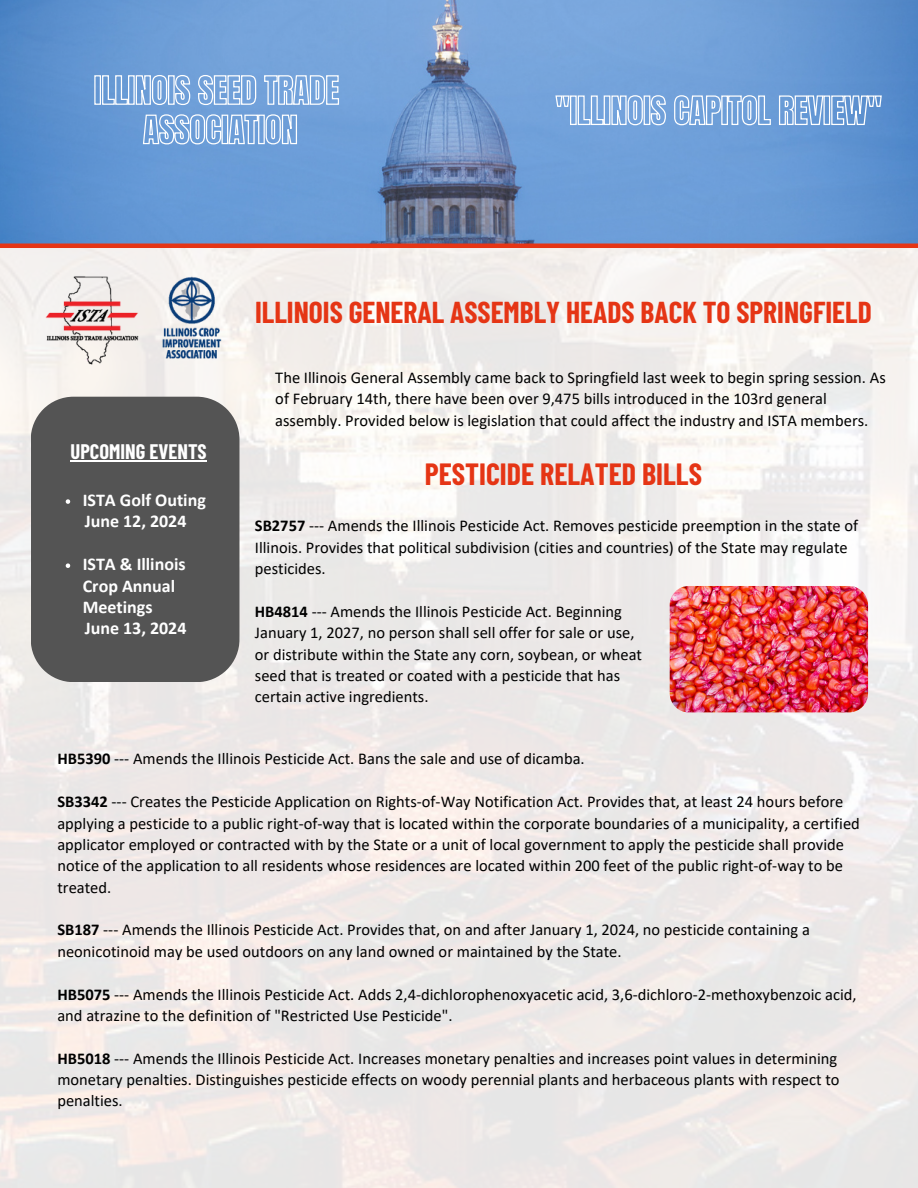
<style>
.page{position:relative;width:918px;height:1188px;background:#fff}
.page>*{position:absolute;margin:0;border:0;box-sizing:border-box;transform-origin:0 0}
.t1{font:700 30px "Barlow Condensed";color:#e53515}
.t2{font:700 29.55px "Barlow Condensed";color:#e53515}
.t3{font:700 20.55px "Barlow Condensed";color:#fff}
.t4{font:700 18px/21.3px "Calibri";color:#fff}
.t5{font:16.5px/21.3px "Calibri";color:#000}
.s1{font-weight:700}
</style>
<div class="page">
<img style="left:0;top:248px;width:918px;height:940px">
<img style="left:670px;top:586px;width:198px;height:126px;border-radius:19px">
<img style="left:22px;top:271px;width:72px;height:99px">
<div style="left:31px;top:397px;width:208px;height:285px;background:#545454"></div>
<img style="left:0;top:0;width:918px;height:244px">
<hr style="left:0;top:244px;width:918px;height:4px;background:#e53515">
<hr style="left:71px;top:460px;width:136px;height:1px;background:#fff">
<svg style="left:94px;top:0;width:246px;height:610px;background:#9cabc0"></svg>
<svg style="left:142px;top:114px;width:156px;height:31px;background:#97b9e3"></svg>
<svg style="left:555px;top:95px;width:328px;height:34px;background:#8fb4e0"></svg>
<svg style="left:66px;top:499px;width:4px;height:5px"></svg>
<svg style="left:66px;top:563px;width:4px;height:5px"></svg>
<p class="t2" style="left:255px;top:294px;width:618px">ILLINOIS GENERAL ASSEMBLY HEADS BACK TO SPRINGFIELD</p>
<h5 class="t3" style="left:71px;top:438px;width:138px">UPCOMING EVENTS</h5>
<p class="t4" style="left:83px;top:491px;width:125px">ISTA Golf Outing</p>
<p class="t4" style="left:85px;top:512px;width:103px">June 12, 2024</p>
<p class="t4" style="left:83px;top:555px;width:104px">ISTA &amp; Illinois<br>Crop Annual<br>Meetings</p>
<p class="t4" style="left:85px;top:619px;width:103px">June 13, 2024</p>
<h5 class="t5" style="left:275px;top:368px;width:612px">The Illinois General Assembly came back to Springfield last week to begin spring session. As of February 14th, there have been over 9,475 bills introduced in the 103rd general assembly. Provided below is legislation that could affect the industry and ISTA members.</h5>
<p class="t1" style="left:425px;top:455px;width:279px">PESTICIDE RELATED BILLS</p>
<p class="t5" style="left:255px;top:517px;width:605px"><span class="s1">SB2757</span> --- Amends the Illinois Pesticide Act. Removes pesticide preemption in the state of<br>Illinois. Provides that political subdivision (cities and countries) of the State may regulate pesticides.</p>
<h2 class="t5" style="left:255px;top:602px;width:369px"><span class="s1">HB4814</span> --- Amends the Illinois Pesticide Act. Beginning</h2>
<h2 class="t5" style="left:255px;top:624px;width:381px">January 1, 2027, no person shall sell offer for sale or use,</h2>
<p class="t5" style="left:255px;top:645px;width:389px">or distribute within the State any corn, soybean, or wheat</p>
<h3 class="t5" style="left:255px;top:666px;width:367px">seed that is treated or coated with a pesticide that has</h3>
<p class="t5" style="left:255px;top:688px;width:175px">certain active ingredients.</p>
<p class="t5" style="left:57px;top:750px;width:529px"><span class="s1">HB5390</span> --- Amends the Illinois Pesticide Act. Bans the sale and use of dicamba.</p>
<p class="t5" style="left:57px;top:792px;width:804px"><span class="s1">SB3342</span> --- Creates the Pesticide Application on Rights-of-Way Notification Act. Provides that, at least 24 hours before applying a pesticide to a public right-of-way that is located within the corporate boundaries of a municipality, a certified applicator employed or contracted with by the State or a unit of local government to apply the pesticide shall provide notice of the application to all residents whose residences are located within 200 feet of the public right-of-way to be treated.</p>
<p class="t5" style="left:57px;top:921px;width:754px"><span class="s1">SB187</span> --- Amends the Illinois Pesticide Act. Provides that, on and after January 1, 2024, no pesticide containing a neonicotinoid may be used outdoors on any land owned or maintained by the State.</p>
<p class="t5" style="left:57px;top:985px;width:801px"><span class="s1">HB5075</span> --- Amends the Illinois Pesticide Act. Adds 2,4-dichlorophenoxyacetic acid, 3,6-dichloro-2-methoxybenzoic acid, and atrazine to the definition of "Restricted Use Pesticide".</p>
<p class="t5" style="left:57px;top:1049px;width:784px"><span class="s1">HB5018</span> --- Amends the Illinois Pesticide Act. Increases monetary penalties and increases point values in determining monetary penalties. Distinguishes pesticide effects on woody perennial plants and herbaceous plants with respect to penalties.</p>
</div>
